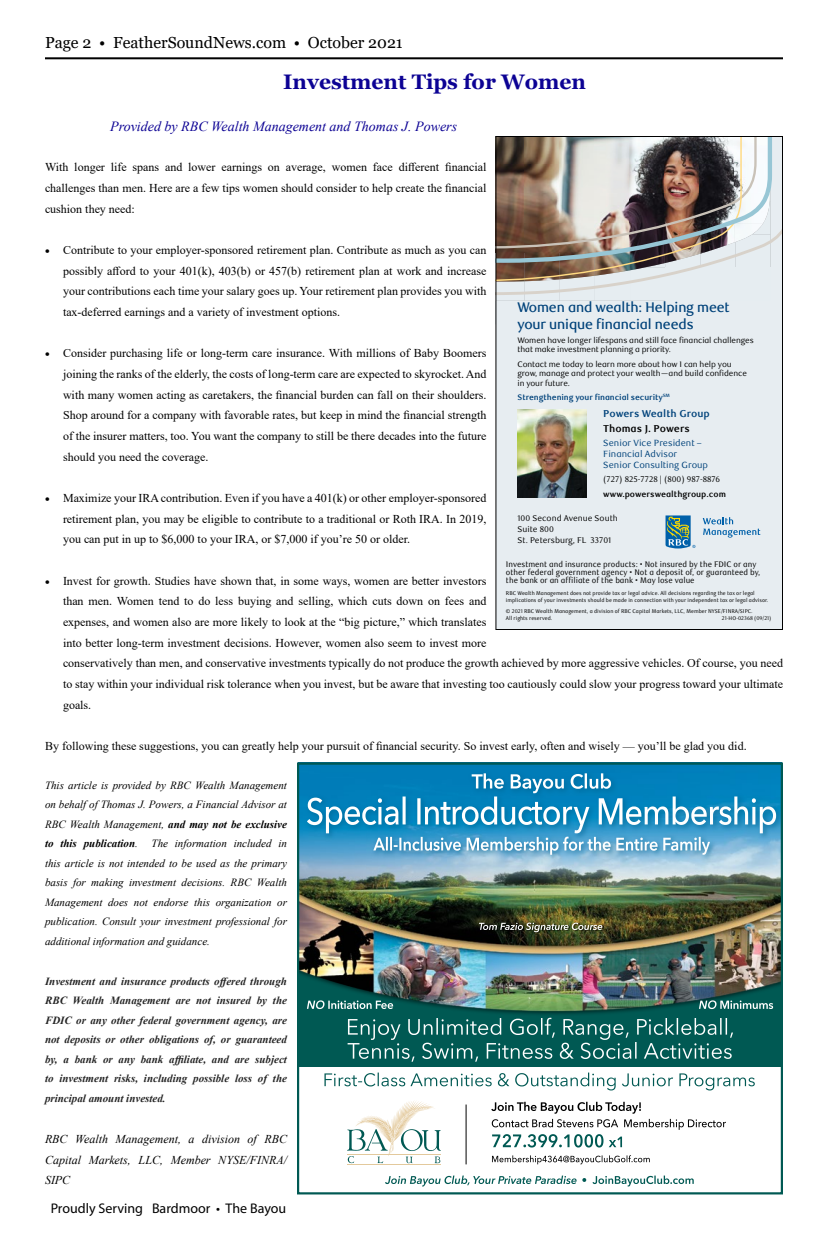
<style>
.page{position:relative;width:828px;height:1260px;background:#fff}
.page>*{position:absolute;margin:0;border:0;box-sizing:border-box;transform-origin:0 0}
.t1{font:700 21px "Georgia";color:#0c0294}
.t2{font:16px "Georgia";color:#000}
.t3{font:500 14px/16.8px "RBC Display";letter-spacing:-.01em;color:#00427a}
.t4{font:italic 14px "Times New Roman";color:#0c0294}
.t5{font:14px "Myriad Pro";color:#000}
.t6{font:12px/20.7px "Times New Roman";color:#000;text-align:justify}
.t7{font:italic 12px/20.7px "Times New Roman";color:#000;text-align:justify}
.t8{font:italic 11px/19.5px "Times New Roman";color:#000;text-align:justify}
.t9{font:italic 700 11px/19.5px "Times New Roman";color:#252525;text-align:justify}
.t10{font:700 10px "RBC Text";color:#00427a}
.t11{font:700 10px "RBC Text";color:#000}
.t12{font:9px/11px "RBC Text";color:#00427a}
.t13{font:8.2px/11px "RBC Text";color:#000}
.t14{font:700 8.2px "RBC Text";color:#000}
.t15{font:8px/9.6px "RBC Text";letter-spacing:-.01em;color:#000}
.t16{font:8px/8.5px "RBC Text Cond";color:#000}
.t17{font:700 8px "RBC Text";letter-spacing:-.01em;color:#00427a}
.t18{font:5.4px/6.9px "RBC Text Cond";color:#000}
.s1{font-weight:700}
</style>
<div class="page">
<hr style="left:45px;top:57px;width:738px;height:2px;background:#000">
<div style="left:496px;top:324px;width:286px;height:306px;background:#e7edf1"></div>
<div style="left:497px;top:295px;width:284px;height:29px;background:#e7edf1"></div>
<img style="left:497px;top:295px;width:28px;height:6px">
<img style="left:525px;top:295px;width:35px;height:6px">
<img style="left:560px;top:295px;width:35px;height:6px">
<img style="left:595px;top:295px;width:35px;height:6px">
<img style="left:630px;top:295px;width:141px;height:6px">
<svg style="left:497px;top:138px;width:284px;height:157px;background:#e4eaed"></svg>
<img style="left:517px;top:410px;width:70px;height:87px">
<svg style="left:666px;top:515px;width:29px;height:34px"></svg>
<svg style="left:703px;top:517px;width:57px;height:21px"></svg>
<img style="left:497px;top:138px;width:275px;height:143px">
<div style="left:495px;top:136px;width:288px;height:494px;border:1px solid #000"></div>
<div style="left:297px;top:930px;width:485px;height:137px;background:#005953"></div>
<img style="left:300px;top:765px;width:480px;height:259px">
<svg style="left:385px;top:1176px;width:309px;height:11px"></svg>
<svg style="left:492px;top:1155px;width:158px;height:9px"></svg>
<hr style="left:347px;top:1164px;width:94px;height:1px;background:#e3c99c">
<svg style="left:347px;top:1101px;width:94px;height:62px"></svg>
<hr style="left:466px;top:1105px;width:1px;height:59px;background:#000">
<svg style="left:491px;top:1102px;width:235px;height:46px"></svg>
<svg style="left:307px;top:1000px;width:86px;height:9px"></svg>
<svg style="left:699px;top:1000px;width:74px;height:9px"></svg>
<div style="left:480px;top:924px;width:123px;height:9px;background:#000;opacity:.58"></div>
<svg style="left:479px;top:923px;width:123px;height:9px"></svg>
<div style="left:297px;top:762px;width:486px;height:432px;border:2px solid #005953"></div>
<svg style="left:324px;top:1073px;width:431px;height:17px"></svg>
<svg style="left:348px;top:1018px;width:385px;height:44px"></svg>
<div style="left:370px;top:834px;width:347px;height:28px;background:#00628e;opacity:.59"></div>
<div style="left:304px;top:793px;width:479px;height:48px;background:#00628e;opacity:.59"></div>
<div style="left:469px;top:770px;width:149px;height:31px;background:#007cb8"></div>
<svg style="left:307px;top:773px;width:469px;height:82px"></svg>
<h2 class="t2" style="left:45px;top:33px;width:359px">Page 2 • FeatherSoundNews.com • October 2021</h2>
<h1 class="t1" style="left:283px;top:68px;width:304px">Investment Tips for Women</h1>
<p class="t4" style="left:110px;top:117px;width:348px">Provided by RBC Wealth Management and Thomas J. Powers</p>
<p class="t6" style="left:45px;top:157px;width:443px">With longer life spans and lower earnings on average, women face different financial challenges than men. Here are a few tips women should consider to help create the financial cushion they need:</p>
<p class="t6" style="left:63px;top:239px;width:425px;text-indent:-18px">• Contribute to your employer-sponsored retirement plan. Contribute as much as you can possibly afford to your 401(k), 403(b) or 457(b) retirement plan at work and increase your contributions each time your salary goes up. Your retirement plan provides you with tax-deferred earnings and a variety of investment options.</p>
<p class="t6" style="left:63px;top:343px;width:425px;text-indent:-18px">• Consider purchasing life or long-term care insurance. With millions of Baby Boomers joining the ranks of the elderly, the costs of long-term care are expected to skyrocket. And with many women acting as caretakers, the financial burden can fall on their shoulders.<br>Shop around for a company with favorable rates, but keep in mind the financial strength of the insurer matters, too. You want the company to still be there decades into the future should you need the coverage.</p>
<p class="t6" style="left:63px;top:487px;width:425px;text-indent:-18px">• Maximize your IRA contribution. Even if you have a 401(k) or other employer-sponsored retirement plan, you may be eligible to contribute to a traditional or Roth IRA. In 2019, you can put in up to $6,000 to your IRA, or $7,000 if you’re 50 or older.</p>
<p class="t6" style="left:63px;top:570px;width:722px;text-align:left;text-indent:-18px">• Invest for growth. Studies have shown that, in some ways, women are better investors<br>than men. Women tend to do less buying and selling, which cuts down on fees and<br>expenses, and women also are more likely to look at the “big picture,” which translates<br>into better long-term investment decisions. However, women also seem to invest more<br>conservatively than men, and conservative investments typically do not produce the growth achieved by more aggressive vehicles. Of course, you need to stay within your individual risk tolerance when you invest, but be aware that investing too cautiously could slow your progress toward your ultimate goals.</p>
<p class="t6" style="left:45px;top:735px;width:703px">By following these suggestions, you can greatly help your pursuit of financial security. So invest early, often and wisely — you’ll be glad you did.</p>
<p class="t8" style="left:45px;top:775px;width:244px">This article is provided by RBC Wealth Management on behalf of Thomas J. Powers, a Financial Advisor at RBC Wealth Management, <span class="s1">and may not be exclusive to this publication</span>. The information included in this article is not intended to be used as the primary basis for making investment decisions. RBC Wealth Management does not endorse this organization or publication. Consult your investment professional for additional information and guidance.</p>
<p class="t9" style="left:45px;top:971px;width:244px">Investment and insurance products offered through RBC Wealth Management are not insured by the FDIC or any other federal government agency, are not deposits or other obligations of, or guaranteed by, a bank or any bank affiliate, and are subject to investment risks, including possible loss of the principal amount invested.</p>
<p class="t7" style="left:45px;top:1128px;width:244px">RBC Wealth Management, a division of RBC Capital Markets, LLC, Member NYSE/FINRA/ SIPC</p>
<p class="t3" style="left:517px;top:299px;width:214px">Women and wealth: Helping meet your unique financial needs</p>
<p class="t15" style="left:517px;top:335px;width:238px">Women have longer lifespans and still face financial challenges that make investment planning a priority.</p>
<p class="t15" style="left:517px;top:359px;width:231px">Contact me today to learn more about how I can help you grow, manage and protect your wealth—and build confidence in your future.</p>
<p class="t17" style="left:517px;top:392px;width:154px">Strengthening your financial security<sup>SM</sup></p>
<p class="t10" style="left:603px;top:408px;width:108px">Powers Wealth Group</p>
<p class="t11" style="left:603px;top:422px;width:88px">Thomas J. Powers</p>
<p class="t12" style="left:603px;top:437px;width:106px">Senior Vice President –<br>Financial Advisor<br>Senior Consulting Group</p>
<p class="t13" style="left:603px;top:473px;width:118px">(727) 825-7728 | (800) 987-8876</p>
<p class="t14" style="left:603px;top:489px;width:124px">www.powerswealthgroup.com</p>
<p class="t13" style="left:517px;top:513px;width:102px">100 Second Avenue South<br>Suite 800<br>St. Petersburg, FL 33701</p>
<p class="t16" style="left:506px;top:560px;width:256px">Investment and insurance products: • Not insured by the FDIC or any other federal government agency • Not a deposit of, or guaranteed by, the bank or an affiliate of the bank • May lose value</p>
<p class="t18" style="left:506px;top:590px;width:264px">RBC Wealth Management does not provide tax or legal advice. All decisions regarding the tax or legal implications of your investments should be made in connection with your independent tax or legal advisor.</p>
<p class="t18" style="left:506px;top:608px;width:248px">© 2021 RBC Wealth Management, a division of RBC Capital Markets, LLC, Member NYSE/FINRA/SIPC.<br>All rights reserved.</p>
<p class="t18" style="left:722px;top:615px;width:51px">21-HO-02368 (09/21)</p>
<p class="t5" style="left:51px;top:1199px;width:237px">Proudly Serving Bardmoor • The Bayou</p>
</div>
